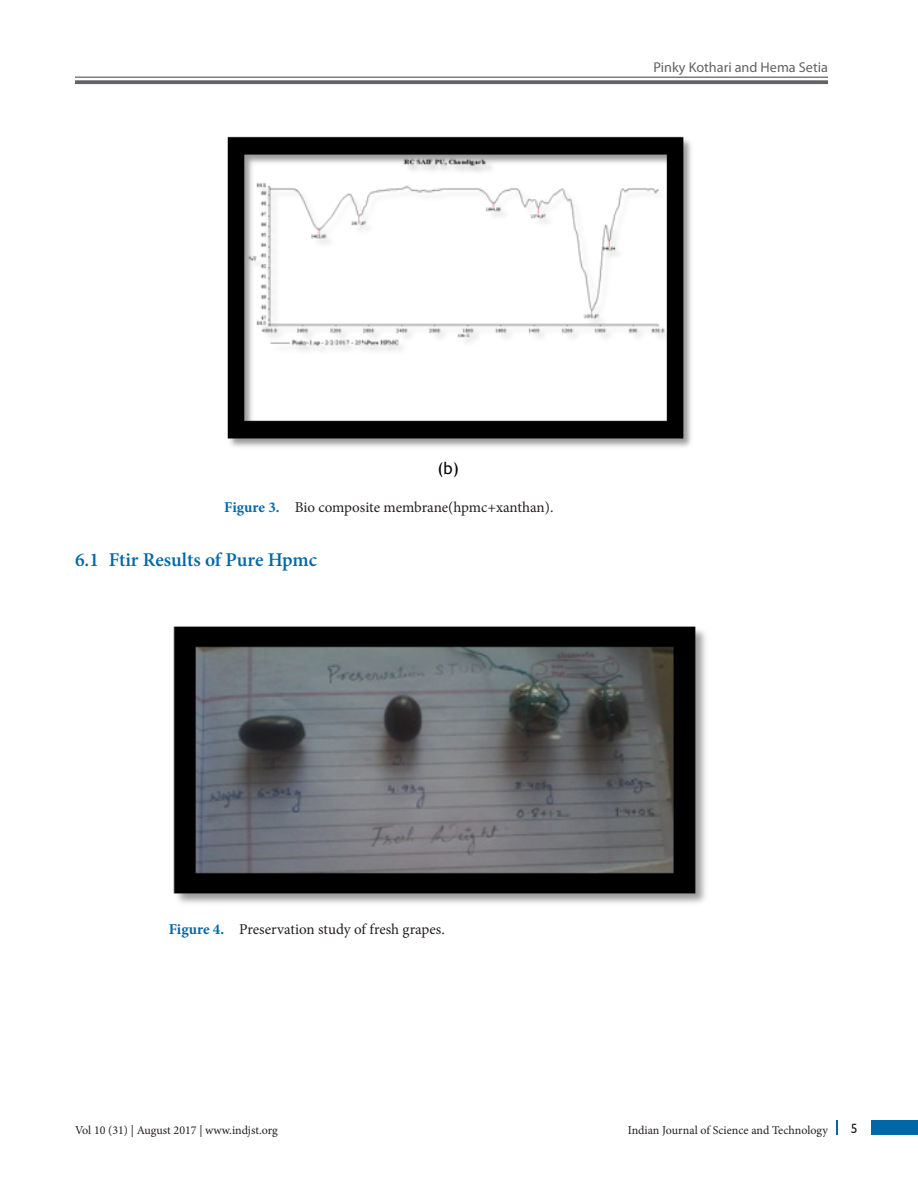
<style>
.page{position:relative;width:918px;height:1188px;background:#fff}
.page>*{position:absolute;margin:0;border:0;box-sizing:border-box;transform-origin:0 0}
.t1{font:600 19.5px "Minion Pro";color:#0068a9}
.t2{font:16.5px "Trebuchet MS";color:#040503}
.Fig_cap{font:15px "Minion Pro";letter-spacing:-.005em;color:#231f20}
.t3{font:14.25px "Myriad Pro";color:#636366}
.t4{font:13.5px "Gill Sans";color:#231f20}
.t5{font:12px "Minion Pro";color:#231f20}
.s1{font-weight:700;color:#0068a9}
</style>
<div class="page">
<hr style="left:75px;top:77px;width:753px;height:1px;background:#636366">
<svg style="left:75px;top:80px;width:753px;height:4px;background:#6f6f72"></svg>
<div style="left:872px;top:1120px;width:46px;height:15px;background:#0068a9"></div>
<svg style="left:836px;top:1120px;width:1px;height:15px"></svg>
<img style="left:227px;top:136px;width:464px;height:311px">
<img style="left:173px;top:626px;width:533px;height:277px">
<p class="t3" style="left:653px;top:60px;width:176px">Pinky Kothari and Hema Setia</p>
<p class="t2" style="left:437px;top:458px;width:23px">(b)</p>
<p class="Fig_cap" style="left:224px;top:497px;width:331px"><span class="s1">Figure 3.</span> Bio composite membrane(hpmc+xanthan).</p>
<h2 class="t1" style="left:75px;top:546px;width:243px">6.1 Ftir Results of Pure Hpmc</h2>
<p class="Fig_cap" style="left:169px;top:919px;width:278px"><span class="s1">Figure 4.</span> Preservation study of fresh grapes.</p>
<p class="t5" style="left:75px;top:1123px;width:204px">Vol 10 (31) | August 2017 | www.indjst.org</p>
<p class="t5" style="left:628px;top:1123px;width:202px">Indian Journal of Science and Technology</p>
<p class="t4" style="left:851px;top:1120px;width:8px">5</p>
</div>
